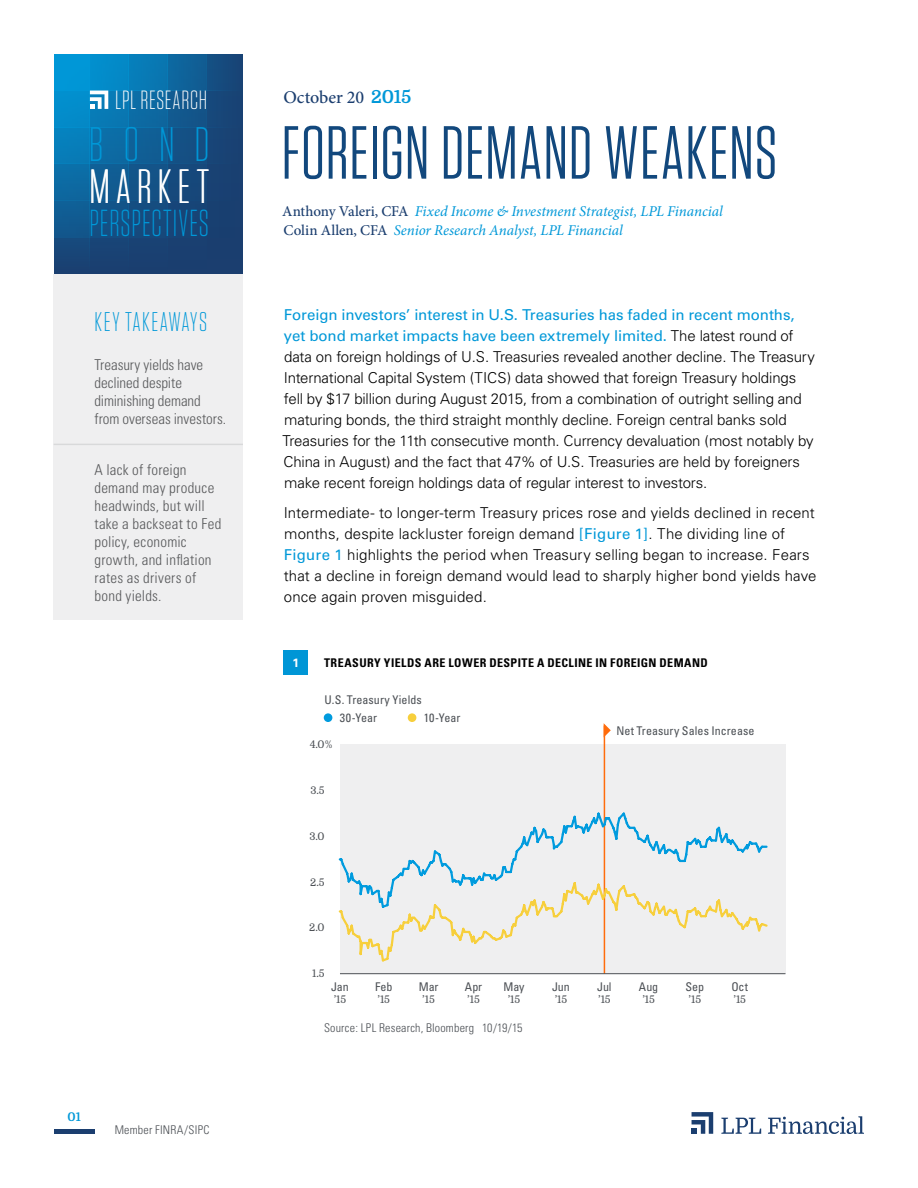
<style>
.page{position:relative;width:918px;height:1188px;background:#fff}
.page>*{position:absolute;margin:0;border:0;box-sizing:border-box;transform-origin:0 0}
.t1{font:75px "Tungsten Narrow";letter-spacing:.015em;color:#12487d}
.t2{font:300 48.3px "Tungsten Narrow";color:#0098d8}
.t3{font:300 48px "Tungsten Narrow";letter-spacing:.13em;color:#fff}
.t4{font:300 37.5px "Tungsten Narrow";letter-spacing:.03em;color:#0098d8;scale:.9 1}
.t5{font:300 27px "Tungsten Narrow";letter-spacing:.055em;color:#0098d8}
.t6{font:300 26.25px "Tungsten Narrow";letter-spacing:.025em;color:#fff}
.t7{font:500 18px "Minion Pro";letter-spacing:-.005em;color:#1b3e6f}
.t8{font:300 15px/21px "Univers";letter-spacing:-.005em;color:#000}
.t9{font:300 condensed 15px/18px "Univers";letter-spacing:.01em;color:#58595b}
.t10{font:italic 15px/19.5px "Minion Pro";letter-spacing:-.005em;color:#0098d8}
.t11{font:condensed 12px "Univers";color:#4b4f54}
.t12{font:300 condensed 12px "Univers";letter-spacing:.015em;color:#4b4f54}
.t13{font:700 condensed 12px "Univers";letter-spacing:.035em;color:#000}
.t14{font:700 12px "Domine";color:#0098d8}
.t15{font:700 12px "Univers";color:#fff}
.t16{font:10.5px "Domine";color:#4b4f54}
.s1{font-family:"Domine";font-weight:700;color:#0098d8}
.s2{font-weight:500;font-style:normal;color:#1b3e6f}
.s3{font-weight:400;color:#0098d8}
</style>
<div class="page">
<hr style="left:54px;top:1130px;width:40px;height:4px;background:#1b3e6f">
<svg style="left:90px;top:54px;width:39px;height:220px;background:#0d6ca4"></svg>
<div style="left:206px;top:54px;width:37px;height:220px;background:#184476"></div>
<svg style="left:168px;top:54px;width:38px;height:220px;background:#135287"></svg>
<svg style="left:129px;top:54px;width:39px;height:220px;background:#0f6198"></svg>
<svg style="left:54px;top:54px;width:36px;height:220px;background:#0878b3"></svg>
<div style="left:54px;top:164px;width:189px;height:36px;background:linear-gradient(to right,#0c6ca5,#1b3b6c)"></div>
<div style="left:54px;top:200px;width:189px;height:38px;background:linear-gradient(to right,#105c92,#1a3b6c)"></div>
<div style="left:54px;top:127px;width:189px;height:37px;background:linear-gradient(to right,#0582bf,#1b3c6d)"></div>
<svg style="left:90px;top:91px;width:18px;height:18px"></svg>
<svg style="left:692px;top:1112px;width:21px;height:22px"></svg>
<svg style="left:721px;top:1118px;width:40px;height:16px"></svg>
<svg style="left:768px;top:1116px;width:96px;height:18px"></svg>
<div style="left:54px;top:274px;width:189px;height:345px;background:#efeff0"></div>
<hr style="left:54px;top:444px;width:189px;height:1px;background:#4b4f54">
<div style="left:284px;top:650px;width:24px;height:25px;background:#0096d6"></div>
<div style="left:340px;top:744px;width:445px;height:230px;background:#efeff0"></div>
<div style="left:324px;top:713px;width:8px;height:9px;background:#009bde;border-radius:50%"></div>
<div style="left:408px;top:713px;width:8px;height:9px;background:#f7cf3c;border-radius:50%"></div>
<hr style="left:604px;top:726px;width:1px;height:248px;background:#ff6c0c">
<svg style="left:604px;top:723px;width:7px;height:14px"></svg>
<svg style="left:338px;top:810px;width:430px;height:153px"></svg>
<hr style="left:340px;top:973px;width:445px;height:1px;background:#4d5055">
<h3 class="t6" style="left:115px;top:87px;width:93px">LPL RESEARCH</h3>
<p class="t7" style="left:284px;top:85px;width:129px">October 20 <span class="s1">2015</span></p>
<h2 class="t2" style="left:89px;top:121px;width:123px">BOND</h2>
<h3 class="t3" style="left:89px;top:162px;width:121px">MARKET</h3>
<h1 class="t1" style="left:282px;top:116px;width:497px">FOREIGN DEMAND WEAKENS</h1>
<h3 class="t4" style="left:89px;top:205px;width:134px">PERSPECTIVES</h3>
<p class="t10" style="left:282px;top:201px;width:442px"><span class="s2">Anthony Valeri, CFA</span> Fixed Income &amp; Investment Strategist, LPL Financial<br><span class="s2">Colin Allen, CFA</span> Senior Research Analyst, LPL Financial</p>
<h3 class="t5" style="left:94px;top:308px;width:114px">KEY TAKEAWAYS</h3>
<p class="t8" style="left:282px;top:304px;width:534px"><span class="s3">Foreign investors’ interest in U.S. Treasuries has faded in recent months, yet bond market impacts have been extremely limited.</span> The latest round of data on foreign holdings of U.S. Treasuries revealed another decline. The Treasury International Capital System (TICS) data showed that foreign Treasury holdings fell by $17 billion during August 2015, from a combination of outright selling and maturing bonds, the third straight monthly decline. Foreign central banks sold Treasuries for the 11th consecutive month. Currency devaluation (most notably by China in August) and the fact that 47% of U.S. Treasuries are held by foreigners make recent foreign holdings data of regular interest to investors.</p>
<p class="t8" style="left:284px;top:502px;width:534px">Intermediate- to longer-term Treasury prices rose and yields declined in recent months, despite lackluster foreign demand <span class="s3">[Figure 1]</span>. The dividing line of <span class="s3">Figure 1</span> highlights the period when Treasury selling began to increase. Fears that a decline in foreign demand would lead to sharply higher bond yields have once again proven misguided.</p>
<p class="t9" style="left:94px;top:355px;width:133px">Treasury yields have declined despite diminishing demand from overseas investors.</p>
<p class="t9" style="left:94px;top:461px;width:128px">A lack of foreign demand may produce headwinds, but will take a backseat to Fed policy, economic growth, and inflation rates as drivers of bond yields.</p>
<p class="t15" style="left:292px;top:655px;width:8px">1</p>
<p class="t13" style="left:324px;top:656px;width:385px">TREASURY YIELDS ARE LOWER DESPITE A DECLINE IN FOREIGN DEMAND</p>
<p class="t11" style="left:325px;top:692px;width:99px">U.S. Treasury Yields</p>
<p class="t11" style="left:340px;top:710px;width:39px">30-Year</p>
<p class="t11" style="left:424px;top:710px;width:38px">10-Year</p>
<p class="t16" style="left:310px;top:739px;width:24px">4.0%</p>
<p class="t16" style="left:311px;top:785px;width:15px">3.5</p>
<p class="t16" style="left:310px;top:830px;width:16px">3.0</p>
<p class="t16" style="left:310px;top:876px;width:16px">2.5</p>
<p class="t16" style="left:309px;top:922px;width:17px">2.0</p>
<p class="t16" style="left:312px;top:968px;width:14px">1.5</p>
<p class="t11" style="left:331px;top:979px;width:19px">Jan</p>
<p class="t16" style="left:334px;top:994px;width:14px">’15</p>
<p class="t11" style="left:375px;top:979px;width:19px">Feb</p>
<p class="t16" style="left:377px;top:994px;width:14px">’15</p>
<p class="t11" style="left:419px;top:979px;width:21px">Mar</p>
<p class="t16" style="left:422px;top:994px;width:14px">’15</p>
<p class="t11" style="left:465px;top:979px;width:19px">Apr</p>
<p class="t16" style="left:467px;top:994px;width:14px">’15</p>
<p class="t11" style="left:503px;top:979px;width:23px">May</p>
<p class="t16" style="left:508px;top:994px;width:14px">’15</p>
<p class="t12" style="left:324px;top:1021px;width:200px">Source: LPL Research, Bloomberg 10/19/15</p>
<p class="t11" style="left:552px;top:979px;width:19px">Jun</p>
<p class="t16" style="left:555px;top:994px;width:14px">’15</p>
<p class="t11" style="left:616px;top:723px;width:140px">Net Treasury Sales Increase</p>
<p class="t11" style="left:597px;top:979px;width:16px">Jul</p>
<p class="t16" style="left:598px;top:994px;width:14px">’15</p>
<p class="t11" style="left:639px;top:979px;width:21px">Aug</p>
<p class="t16" style="left:642px;top:994px;width:14px">’15</p>
<p class="t11" style="left:686px;top:979px;width:20px">Sep</p>
<p class="t16" style="left:689px;top:994px;width:14px">’15</p>
<p class="t11" style="left:731px;top:979px;width:18px">Oct</p>
<p class="t16" style="left:733px;top:994px;width:14px">’15</p>
<p class="t14" style="left:68px;top:1110px;width:15px">01</p>
<p class="t12" style="left:115px;top:1123px;width:96px">Member FINRA/SIPC</p>
</div>
